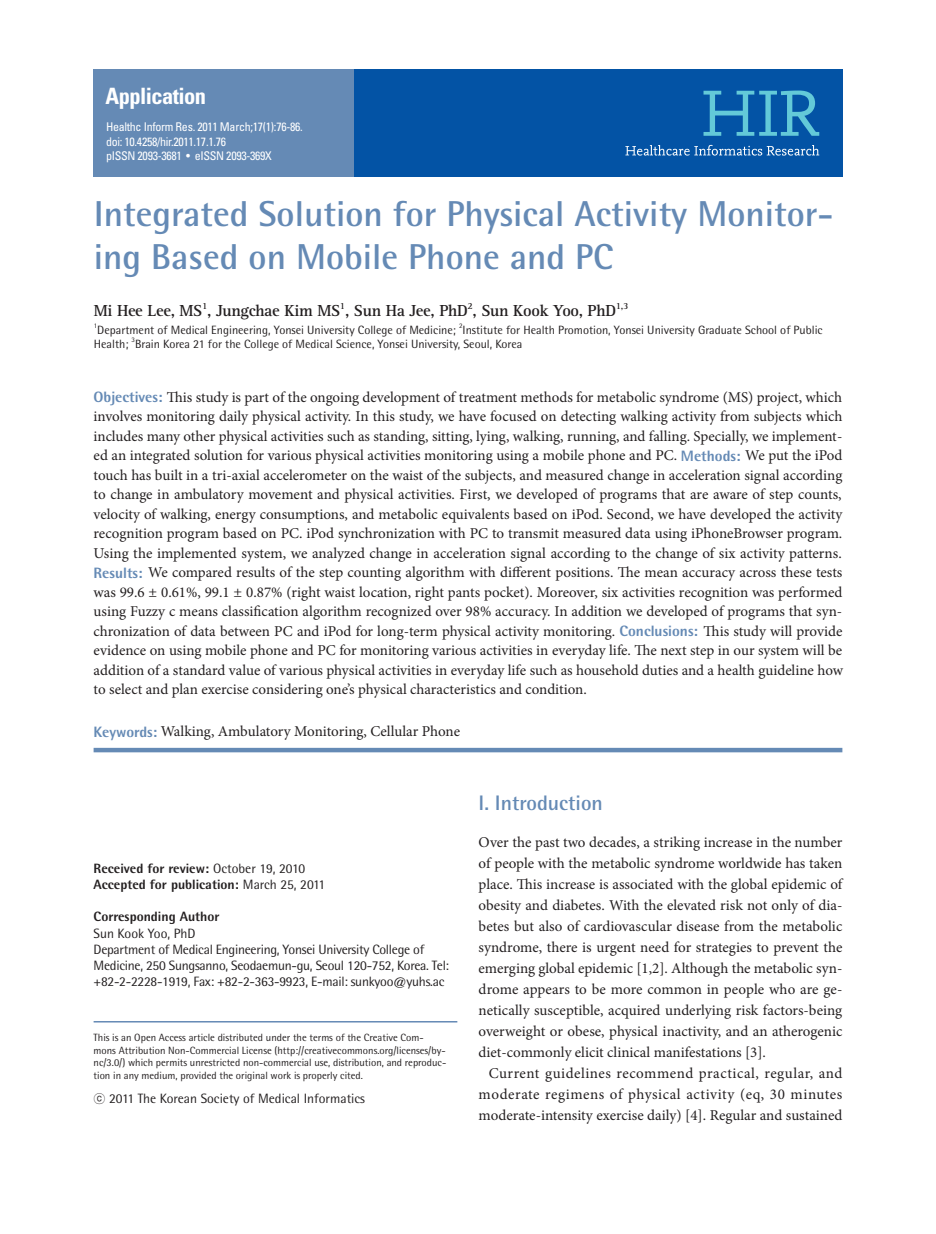
<style>
.page{position:relative;width:936px;height:1234px;background:#fff}
.page>*{position:absolute;margin:0;border:0;box-sizing:border-box;transform-origin:0 0}
.t1{font:700 36px/43.2px "Rotis Semi Sans Std";color:#658ab5}
.t2{font:700 condensed 22.5px "Univers LT Std";letter-spacing:-.025em;color:#fff}
.t3{font:700 21px "Rotis Semi Sans Std";color:#658ab5}
.t4{font:700 16.5px "Rotis Serif Std";letter-spacing:-.02em;color:#231f20}
.t5{font:15px/19.5px "Minion Pro";color:#231f20;text-align:justify}
.t6{font:13.5px/16.2px "Rotis Semi Sans Std";letter-spacing:-.02em;color:#231f20}
.t7{font:800 13.5px/16.2px "Rotis Semi Sans Std";color:#231f20}
.t8{font:13.5px "Rotis Semi Sans Std";color:#231f20}
.t9{font:12px "Rotis Semi Sans Std";color:#231f20}
.t10{font:condensed 12px/14.4px "Univers LT Std";letter-spacing:-.025em;color:#fff}
.t11{font:10.5px/12.6px "Rotis Semi Sans Std";color:#231f20}
.t12{font:700 9.6px "Rotis Serif Std";color:#231f20}
.t13{font:7.05px "Rotis Semi Sans Std";color:#231f20}
.s1{font-family:"Rotis Semi Sans Std";font-weight:800;color:#658ab5}
.s2{font-weight:400}
.s3{font-family:"Gulim";font-size:12px}
</style>
<div class="page">
<div style="left:94px;top:69px;width:748px;height:108px;background:#0353a5"></div>
<div style="left:94px;top:69px;width:260px;height:108px;background:#658ab5"></div>
<svg style="left:703px;top:90px;width:116px;height:46px"></svg>
<svg style="left:625px;top:145px;width:194px;height:10px"></svg>
<div style="left:94px;top:747px;width:748px;height:5px;background:#658ab5"></div>
<hr style="left:94px;top:1020px;width:363px;height:2px;background:#658ab5">
<h2 class="t2" style="left:105px;top:82px;width:102px">Application</h2>
<p class="t10" style="left:106px;top:120px;width:198px">Healthc Inform Res. 2011 March;17(1):76-86. doi: 10.4258/hir.2011.17.1.76<br>pISSN 2093-3681 • eISSN 2093-369X</p>
<h1 class="t1" style="left:94px;top:191px;width:741px">Integrated Solution for Physical Activity Monitor&shy;ing Based on Mobile Phone and PC</h1>
<p class="t4" style="left:94px;top:301px;width:523px">Mi Hee Lee, MS , Jungchae Kim MS , Sun Ha Jee, PhD , Sun Kook Yoo, PhD</p>
<p class="t12" style="left:202px;top:300px;width:7px">1</p>
<p class="t12" style="left:340px;top:300px;width:7px">1</p>
<p class="t12" style="left:467px;top:300px;width:7px">2</p>
<p class="t12" style="left:615px;top:300px;width:14px">1,3</p>
<p class="t13" style="left:94px;top:321px;width:5px">1</p>
<p class="t9" style="left:97px;top:322px;width:360px">Department of Medical Engineering, Yonsei University College of Medicine;</p>
<p class="t13" style="left:459px;top:321px;width:5px">2</p>
<p class="t9" style="left:462px;top:322px;width:361px">Institute for Health Promotion, Yonsei University Graduate School of Public</p>
<p class="t9" style="left:94px;top:337px;width:36px">Health;</p>
<p class="t13" style="left:132px;top:336px;width:5px">3</p>
<p class="t9" style="left:135px;top:337px;width:389px">Brain Korea 21 for the College of Medical Science, Yonsei University, Seoul, Korea</p>
<p class="t5" style="left:94px;top:387px;width:751px"><span class="s1">Objectives:</span> This study is part of the ongoing development of treatment methods for metabolic syndrome (MS) project, which involves monitoring daily physical activity. In this study, we have focused on detecting walking activity from subjects which includes many other physical activities such as standing, sitting, lying, walking, running, and falling. Specially, we implement&shy;ed an integrated solution for various physical activities monitoring using a mobile phone and PC. <span class="s1">Methods:</span> We put the iPod touch has built in a tri-axial accelerometer on the waist of the subjects, and measured change in acceleration signal according to change in ambulatory movement and physical activities. First, we developed of programs that are aware of step counts, velocity of walking, energy consumptions, and metabolic equivalents based on iPod. Second, we have developed the activity recognition program based on PC. iPod synchronization with PC to transmit measured data using iPhoneBrowser program.<br>Using the implemented system, we analyzed change in acceleration signal according to the change of six activity patterns.<br><span class="s1">Results:</span> We compared results of the step counting algorithm with different positions. The mean accuracy across these tests was 99.6 ± 0.61%, 99.1 ± 0.87% (right waist location, right pants pocket). Moreover, six activities recognition was performed using Fuzzy c means classification algorithm recognized over 98% accuracy. In addition we developed of programs that syn&shy;chronization of data between PC and iPod for long-term physical activity monitoring. <span class="s1">Conclusions:</span> This study will provide evidence on using mobile phone and PC for monitoring various activities in everyday life. The next step in our system will be addition of a standard value of various physical activities in everyday life such as household duties and a health guideline how to select and plan exercise considering one’s physical characteristics and condition.</p>
<p class="t5" style="left:94px;top:721px;width:368px"><span class="s1">Keywords:</span> Walking, Ambulatory Monitoring, Cellular Phone</p>
<p class="t7" style="left:94px;top:859px;width:233px">Received for review: <span class="s2">October 19, 2010<br></span>Accepted for publication: <span class="s2">March 25, 2011</span></p>
<p class="t7" style="left:94px;top:908px;width:127px">Corresponding Author</p>
<p class="t6" style="left:94px;top:924px;width:357px">Sun Kook Yoo, PhD<br>Department of Medical Engineering, Yonsei University College of Medicine, 250 Sungsanno, Seodaemun-gu, Seoul 120-752, Korea. Tel: +82-2-2228-1919, Fax: +82-2-363-9923, E-mail: sunkyoo@yuhs.ac</p>
<p class="t11" style="left:94px;top:1030px;width:354px">This is an Open Access article distributed under the terms of the Creative Com&shy;mons Attribution Non-Commercial License (http://creativecommons.org/licenses/by&shy;nc/3.0/) which permits unrestricted non-commercial use, distribution, and reproduc&shy;tion in any medium, provided the original work is properly cited.</p>
<p class="t8" style="left:94px;top:1090px;width:273px"><span class="s3">ⓒ</span> 2011 The Korean Society of Medical Informatics</p>
<h3 class="t3" style="left:478px;top:790px;width:126px">I. Introduction</h3>
<p class="t5" style="left:478px;top:831px;width:365px;line-height:21px">Over the past two decades, a striking increase in the number of people with the metabolic syndrome worldwide has taken place. This increase is associated with the global epidemic of obesity and diabetes. With the elevated risk not only of dia&shy;betes but also of cardiovascular disease from the metabolic syndrome, there is urgent need for strategies to prevent the emerging global epidemic [1,2]. Although the metabolic syn&shy;drome appears to be more common in people who are ge&shy;netically susceptible, acquired underlying risk factors-being overweight or obese, physical inactivity, and an atherogenic diet-commonly elicit clinical manifestations [3].</p>
<p class="t5" style="left:478px;top:1062px;width:365px;line-height:21px;text-indent:10px">Current guidelines recommend practical, regular, and moderate regimens of physical activity (eq, 30 minutes moderate-intensity exercise daily) [4]. Regular and sustained</p>
</div>
